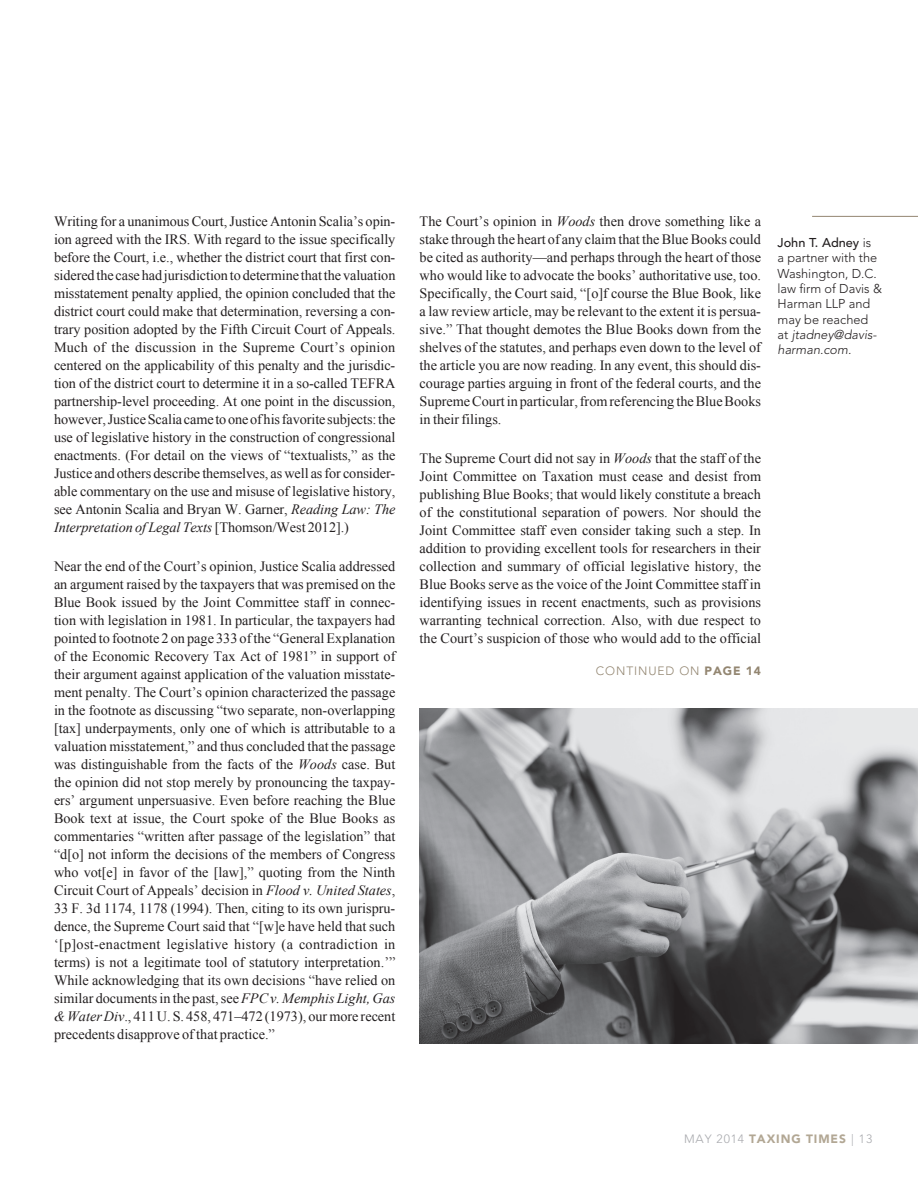
<style>
.page{position:relative;width:918px;height:1188px;background:#fff}
.page>*{position:absolute;margin:0;border:0;box-sizing:border-box;transform-origin:0 0}
.Body_Copy{font:14.25px/18px "Times New Roman";color:#231f20;text-align:justify}
.Author_BIO{font:300 12.75px/15.3px "Avenir LT Std";color:#231f20}
.t1{font:900 12px "Avenir LT Std";letter-spacing:.075em;color:#b2a794}
.t2{font:300 12px "Avenir LT Std";letter-spacing:.075em;color:#938671}
.s1{font-style:italic}
.s2{font-weight:900}
.s3{font-weight:500}
.s4{font-weight:300;color:#a8a9ad}
</style>
<div class="page">
<img style="left:420px;top:708px;width:498px;height:336px">
<hr style="left:812px;top:216px;width:106px;height:1px;background:#938671">
<p class="Body_Copy" style="left:54px;top:212px;width:343px">Writing for a unanimous Court, Justice Antonin Scalia’s opin&shy;ion agreed with the IRS. With regard to the issue specifically before the Court, i.e., whether the district court that first con&shy;sidered the case had jurisdiction to determine that the valuation misstatement penalty applied, the opinion concluded that the district court could make that determination, reversing a con&shy;trary position adopted by the Fifth Circuit Court of Appeals.<br>Much of the discussion in the Supreme Court’s opinion centered on the applicability of this penalty and the jurisdic&shy;tion of the district court to determine it in a so-called TEFRA partnership-level proceeding. At one point in the discussion, however, Justice Scalia came to one of his favorite subjects: the use of legislative history in the construction of congressional enactments. (For detail on the views of “textualists,” as the Justice and others describe themselves, as well as for consider&shy;able commentary on the use and misuse of legislative history, see Antonin Scalia and Bryan W. Garner, <span class="s1">Reading Law: The Interpretation of Legal Texts</span> [Thomson/West 2012].)</p>
<p class="Body_Copy" style="left:54px;top:557px;width:343px">Near the end of the Court’s opinion, Justice Scalia addressed an argument raised by the taxpayers that was premised on the Blue Book issued by the Joint Committee staff in connec&shy;tion with legislation in 1981. In particular, the taxpayers had pointed to footnote 2 on page 333 of the “General Explanation of the Economic Recovery Tax Act of 1981” in support of their argument against application of the valuation misstate&shy;ment penalty. The Court’s opinion characterized the passage in the footnote as discussing “two separate, non-overlapping [tax] underpayments, only one of which is attributable to a valuation misstatement,” and thus concluded that the passage was distinguishable from the facts of the <span class="s1">Woods</span> case. But the opinion did not stop merely by pronouncing the taxpay&shy;ers’ argument unpersuasive. Even before reaching the Blue Book text at issue, the Court spoke of the Blue Books as commentaries “written after passage of the legislation” that “d[o] not inform the decisions of the members of Congress who vot[e] in favor of the [law],” quoting from the Ninth Circuit Court of Appeals’ decision in <span class="s1">Flood v. United States</span>, 33 F. 3d 1174, 1178 (1994). Then, citing to its own jurispru&shy;dence, the Supreme Court said that “[w]e have held that such ‘[p]ost-enactment legislative history (a contradiction in terms) is not a legitimate tool of statutory interpretation.’” While acknowledging that its own decisions “have relied on similar documents in the past, see <span class="s1">FPC v. Memphis Light, Gas &amp; Water Div</span>., 411 U. S. 458, 471–472 (1973), our more recent precedents disapprove of that practice.”</p>
<p class="Body_Copy" style="left:420px;top:212px;width:343px">The Court’s opinion in <span class="s1">Woods</span> then drove something like a stake through the heart of any claim that the Blue Books could be cited as authority—and perhaps through the heart of those who would like to advocate the books’ authoritative use, too.<br>Specifically, the Court said, “[o]f course the Blue Book, like a law review article, may be relevant to the extent it is persua&shy;sive.” That thought demotes the Blue Books down from the shelves of the statutes, and perhaps even down to the level of the article you are now reading. In any event, this should dis&shy;courage parties arguing in front of the federal courts, and the Supreme Court in particular, from referencing the Blue Books in their filings.</p>
<p class="Body_Copy" style="left:420px;top:450px;width:343px">The Supreme Court did not say in <span class="s1">Woods</span> that the staff of the Joint Committee on Taxation must cease and desist from publishing Blue Books; that would likely constitute a breach of the constitutional separation of powers. Nor should the Joint Committee staff even consider taking such a step. In addition to providing excellent tools for researchers in their collection and summary of official legislative history, the Blue Books serve as the voice of the Joint Committee staff in identifying issues in recent enactments, such as provisions warranting technical correction. Also, with due respect to the Court’s suspicion of those who would add to the official</p>
<p class="t2" style="left:596px;top:664px;width:167px">CONTINUED ON <span class="s2">PAGE 14</span></p>
<p class="Author_BIO" style="left:778px;top:235px;width:106px"><span class="s3">John T. Adney</span> is<br>a partner with the<br>Washington, D.C. law firm of Davis &amp;<br>Harman LLP and may be reached at <span class="s1">jtadney@davis&shy;harman.com.</span></p>
<p class="t1" style="left:684px;top:1132px;width:190px"><span class="s4">MAY 2014</span> TAXING TIMES <span class="s4">| 13</span></p>
</div>
